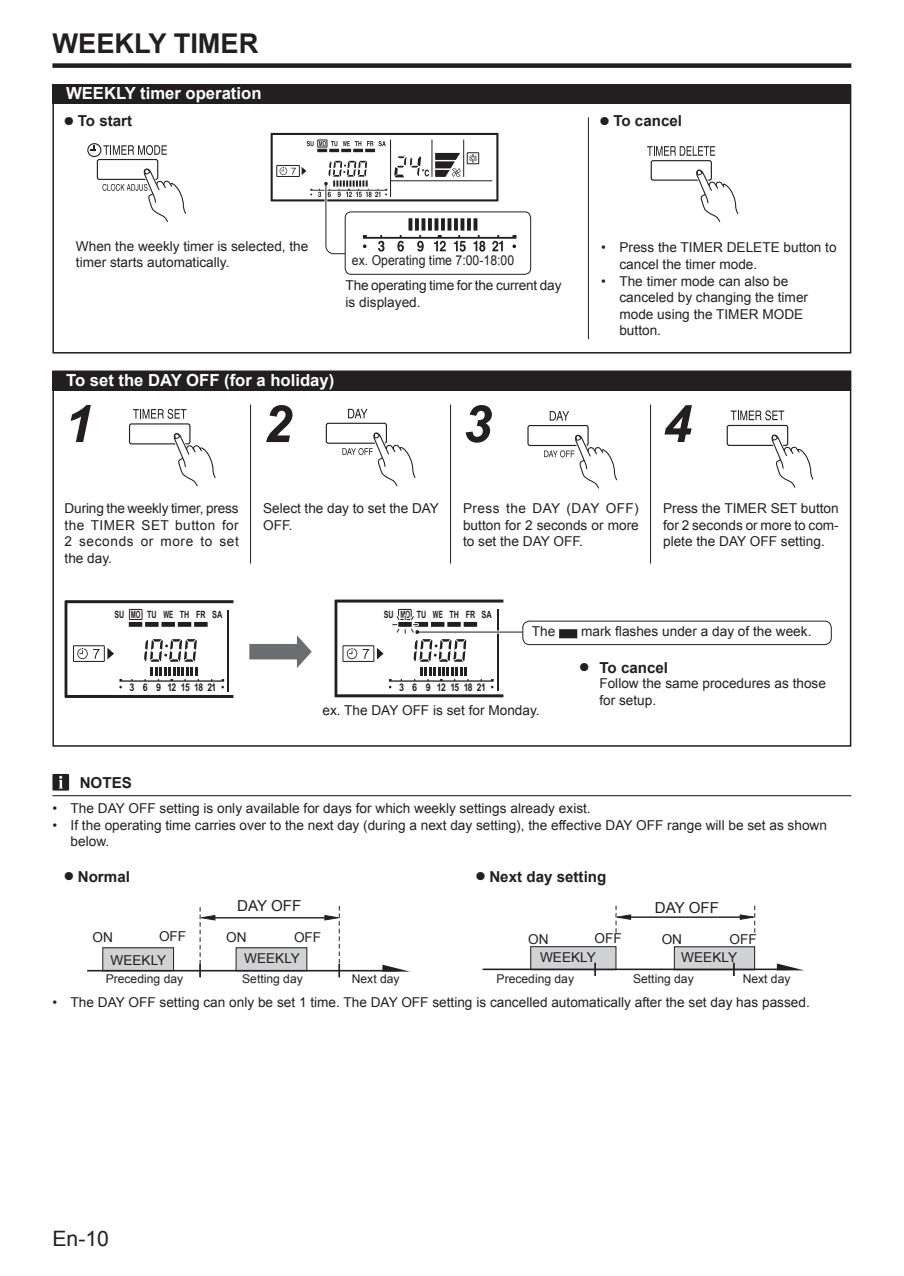
<style>
.page{position:relative;width:904px;height:1276px;background:#fff}
.page>*{position:absolute;margin:0;border:0;box-sizing:border-box;transform-origin:0 0}
.t1{font:italic 700 51.45px "Arial";color:#231f20}
.t2{font:700 27.3px "Arial";color:#231f20}
.t3{font:21.18px "Arial";color:#231f20}
.t4{font:700 16.62px "Arial";color:#fff}
.t5{font:700 15.05px "Arial";color:#231f20}
.t6{font:15.05px "Arial";color:#231f20}
.t7{font:13.65px/16.6px "Arial";color:#231f20}
.t8{font:13.65px "Arial";color:#231f20;scale:.9 1}
.t9{font:12.08px "Arial";color:#231f20}
.t10{font:700 10.5px "Arial";letter-spacing:-.06em;color:#231f20;scale:.85 1}
.t11{font:700 9.97px "Arial";color:#231f20;scale:.71 1}
</style>
<div class="page">
<div style="left:52px;top:63px;width:799px;height:5px;background:#231f20"></div>
<svg style="left:65px;top:600px;width:107px;height:98px"></svg>
<hr style="left:417px;top:632px;width:106px;height:1px;background:#231f20">
<svg style="left:334px;top:600px;width:37px;height:97px"></svg>
<hr style="left:588px;top:117px;width:1px;height:222px;background:#231f20">
<hr style="left:450px;top:405px;width:1px;height:158px;background:#231f20">
<hr style="left:650px;top:405px;width:1px;height:158px;background:#231f20">
<hr style="left:52px;top:795px;width:799px;height:1px;background:#231f20">
<div style="left:52px;top:774px;width:17px;height:17px;background:#231f20"></div>
<svg style="left:59px;top:776px;width:4px;height:12px"></svg>
<div style="left:522px;top:621px;width:309px;height:24px;border:1px solid #231f20;border-radius:7px"></div>
<div style="left:559px;top:629px;width:18px;height:9px;border:2px solid #231f20"></div>
<svg style="left:270px;top:133px;width:246px;height:123px"></svg>
<div style="left:345px;top:212px;width:186px;height:63px;border:1px solid #231f20;border-radius:6px"></div>
<div style="left:97px;top:159px;width:61px;height:21px;border:1px solid #231f20;border-radius:2px"></div>
<svg style="left:142px;top:161px;width:150px;height:284px"></svg>
<svg style="left:102px;top:168px;width:85px;height:55px"></svg>
<svg style="left:87px;top:143px;width:80px;height:14px"></svg>
<div style="left:650px;top:160px;width:61px;height:21px;border:1px solid #231f20;border-radius:2px"></div>
<svg style="left:694px;top:162px;width:153px;height:269px"></svg>
<svg style="left:695px;top:169px;width:44px;height:197px"></svg>
<svg style="left:647px;top:146px;width:68px;height:10px"></svg>
<div style="left:129px;top:423px;width:61px;height:21px;border:1px solid #231f20;border-radius:2px"></div>
<svg style="left:172px;top:430px;width:153px;height:317px"></svg>
<svg style="left:173px;top:432px;width:43px;height:55px"></svg>
<svg style="left:133px;top:409px;width:53px;height:10px"></svg>
<div style="left:325px;top:423px;width:62px;height:21px;border:1px solid #231f20;border-radius:2px"></div>
<svg style="left:371px;top:425px;width:149px;height:322px"></svg>
<svg style="left:348px;top:409px;width:19px;height:9px"></svg>
<svg style="left:342px;top:432px;width:74px;height:55px"></svg>
<div style="left:527px;top:425px;width:61px;height:21px;border:1px solid #231f20;border-radius:2px"></div>
<svg style="left:573px;top:428px;width:148px;height:369px"></svg>
<svg style="left:549px;top:411px;width:20px;height:10px"></svg>
<svg style="left:544px;top:434px;width:73px;height:201px"></svg>
<div style="left:726px;top:425px;width:62px;height:21px;border:1px solid #231f20;border-radius:2px"></div>
<svg style="left:769px;top:431px;width:83px;height:316px"></svg>
<svg style="left:770px;top:434px;width:43px;height:54px"></svg>
<svg style="left:730px;top:410px;width:54px;height:10px"></svg>
<div style="left:52px;top:85px;width:799px;height:19px;background:#231f20"></div>
<div style="left:52px;top:371px;width:799px;height:20px;background:#231f20"></div>
<div style="left:236px;top:948px;width:71px;height:23px;background:#d1d2d4"></div>
<div style="left:235px;top:947px;width:72px;height:24px;border:1px solid #231f20"></div>
<div style="left:103px;top:948px;width:70px;height:23px;background:#d1d2d4"></div>
<div style="left:102px;top:947px;width:72px;height:24px;border:1px solid #231f20"></div>
<hr style="left:87px;top:970px;width:310px;height:1px;background:#231f20">
<hr style="left:208px;top:917px;width:122px;height:1px;background:#231f20">
<svg style="left:197px;top:907px;width:19px;height:70px"></svg>
<svg style="left:324px;top:906px;width:19px;height:71px"></svg>
<svg style="left:382px;top:965px;width:28px;height:7px"></svg>
<div style="left:674px;top:947px;width:80px;height:23px;background:#d1d2d4"></div>
<div style="left:673px;top:946px;width:81px;height:24px;border:1px solid #231f20"></div>
<div style="left:530px;top:947px;width:85px;height:23px;background:#d1d2d4"></div>
<div style="left:530px;top:946px;width:86px;height:24px;border:1px solid #231f20"></div>
<hr style="left:482px;top:969px;width:306px;height:1px;background:#231f20">
<hr style="left:623px;top:917px;width:122px;height:1px;background:#231f20">
<svg style="left:615px;top:905px;width:16px;height:28px"></svg>
<svg style="left:739px;top:905px;width:17px;height:28px"></svg>
<svg style="left:776px;top:963px;width:27px;height:7px"></svg>
<svg style="left:594px;top:963px;width:1px;height:13px"></svg>
<svg style="left:732px;top:963px;width:2px;height:13px"></svg>
<h2 class="t2" style="left:52px;top:28px;width:207px">WEEKLY TIMER</h2>
<p class="t4" style="left:66px;top:84px;width:197px">WEEKLY timer operation</p>
<p class="t5" style="left:65px;top:113px;width:69px">● To start</p>
<p class="t5" style="left:600px;top:113px;width:83px">● To cancel</p>
<p class="t7" style="left:76px;top:238px;width:234px">When the weekly timer is selected, the timer starts automatically.</p>
<p class="t8" style="left:352px;top:253px;width:182px">ex. Operating time 7:00-18:00</p>
<p class="t7" style="left:345px;top:277px;width:217px">The operating time for the current day is displayed.</p>
<p class="t4" style="left:66px;top:370px;width:270px">To set the DAY OFF (for a holiday)</p>
<p class="t7" style="left:619px;top:239px;width:219px;text-indent:-18px">• Press the TIMER DELETE button to cancel the timer mode.</p>
<p class="t7" style="left:619px;top:272px;width:190px;text-indent:-18px">• The timer mode can also be canceled by changing the timer mode using the TIMER MODE button.</p>
<h1 class="t1" style="left:65px;top:395px;width:30px">1</h1>
<h1 class="t1" style="left:263px;top:395px;width:30px">2</h1>
<h1 class="t1" style="left:663px;top:395px;width:30px">4</h1>
<h1 class="t1" style="left:463px;top:395px;width:30px">3</h1>
<p class="t7" style="left:65px;top:500px;width:176px;text-align:justify">During the weekly timer, press the TIMER SET button for 2 seconds or more to set the day.</p>
<p class="t7" style="left:263px;top:500px;width:177px">Select the day to set the DAY<br>OFF.</p>
<p class="t7" style="left:463px;top:500px;width:177px;text-align:justify">Press the DAY (DAY OFF) button for 2 seconds or more to set the DAY OFF.</p>
<p class="t7" style="left:663px;top:500px;width:177px;text-align:justify">Press the TIMER SET button for 2 seconds or more to com&shy;plete the DAY OFF setting.</p>
<p class="t11" style="left:114px;top:609px;width:154px">SU MO TU WE TH FR SA</p>
<p class="t10" style="left:129px;top:681px;width:104px">3 6 9 12151821</p>
<p class="t11" style="left:384px;top:609px;width:154px">SU MO TU WE TH FR SA</p>
<p class="t7" style="left:531px;top:623px;width:25px">The</p>
<p class="t7" style="left:581px;top:623px;width:232px">mark flashes under a day of the week.</p>
<p class="t10" style="left:399px;top:681px;width:104px">3 6 9 12151821</p>
<p class="t7" style="left:322px;top:702px;width:219px">ex. The DAY OFF is set for Monday.</p>
<p class="t5" style="left:579px;top:659px;width:90px">● To cancel</p>
<p class="t7" style="left:599px;top:675px;width:228px">Follow the same procedures as those for setup.</p>
<p class="t5" style="left:80px;top:774px;width:54px">NOTES</p>
<p class="t7" style="left:52px;top:800px;width:539px">• The DAY OFF setting is only available for days for which weekly settings already exist.</p>
<p class="t7" style="left:71px;top:816px;width:757px;text-indent:-18px">• If the operating time carries over to the next day (during a next day setting), the effective DAY OFF range will be set as shown below.</p>
<p class="t5" style="left:65px;top:868px;width:67px">● Normal</p>
<p class="t5" style="left:476px;top:868px;width:132px">● Next day setting</p>
<p class="t6" style="left:237px;top:897px;width:66px">DAY OFF</p>
<p class="t6" style="left:654px;top:899px;width:66px">DAY OFF</p>
<p class="t7" style="left:159px;top:928px;width:29px">OFF</p>
<p class="t7" style="left:294px;top:929px;width:29px">OFF</p>
<p class="t7" style="left:110px;top:952px;width:57px">WEEKLY</p>
<p class="t7" style="left:244px;top:950px;width:57px">WEEKLY</p>
<p class="t7" style="left:93px;top:929px;width:22px">ON</p>
<p class="t7" style="left:226px;top:929px;width:22px">ON</p>
<p class="t7" style="left:594px;top:930px;width:29px">OFF</p>
<p class="t7" style="left:729px;top:931px;width:29px">OFF</p>
<p class="t7" style="left:540px;top:948px;width:57px">WEEKLY</p>
<p class="t7" style="left:681px;top:948px;width:57px">WEEKLY</p>
<p class="t7" style="left:528px;top:931px;width:22px">ON</p>
<p class="t7" style="left:661px;top:931px;width:22px">ON</p>
<p class="t9" style="left:242px;top:972px;width:62px">Setting day</p>
<p class="t9" style="left:106px;top:972px;width:79px">Preceding day</p>
<p class="t9" style="left:351px;top:972px;width:49px">Next day</p>
<p class="t9" style="left:633px;top:972px;width:62px">Setting day</p>
<p class="t9" style="left:496px;top:972px;width:79px">Preceding day</p>
<p class="t9" style="left:742px;top:972px;width:49px">Next day</p>
<p class="t7" style="left:52px;top:993px;width:758px">• The DAY OFF setting can only be set 1 time. The DAY OFF setting is cancelled automatically after the set day has passed.</p>
<h3 class="t3" style="left:52px;top:1227px;width:58px">En-10</h3>
</div>
